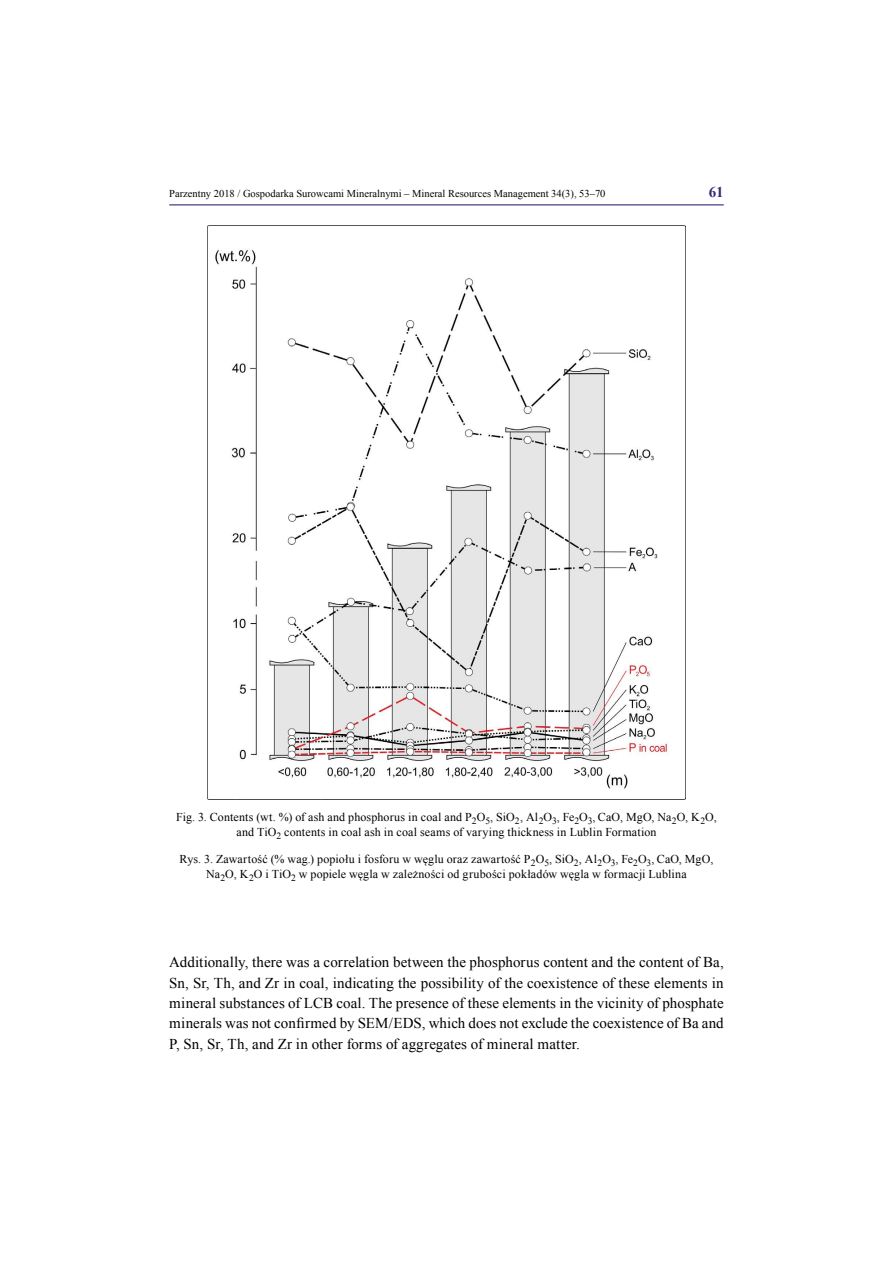
<style>
.page{position:relative;width:893px;height:1263px;background:#fff}
.page>*{position:absolute;margin:0;border:0;box-sizing:border-box;transform-origin:0 0}
.t1{font:15px/20.2px "Times New Roman";letter-spacing:.005em;color:#000;text-align:justify}
.t2{font:700 15px "Times New Roman";color:#362978}
.t3{font:12px/15px "Times New Roman";letter-spacing:.01em;color:#000;text-align:center}
.t4{font:10.5px "Times New Roman";color:#000}
</style>
<div class="page">
<hr style="left:169px;top:204px;width:555px;height:1px;background:#362978">
<img style="left:208px;top:225px;width:477px;height:574px">
<p class="t4" style="left:169px;top:186px;width:438px">Parzentny 2018 / Gospodarka Surowcami Mineralnymi – Mineral Resources Management 34(3), 53–70</p>
<p class="t2" style="left:709px;top:182px;width:16px">61</p>
<p class="t3" style="left:176px;top:809px;width:542px">Fig. 3. Contents (wt. %) of ash and phosphorus in coal and P<sub>2</sub>O<sub>5</sub>, SiO<sub>2</sub>, Al<sub>2</sub>O<sub>3</sub>, Fe<sub>2</sub>O<sub>3</sub>, CaO, MgO, Na<sub>2</sub>O, K<sub>2</sub>O, and TiO<sub>2</sub> contents in coal ash in coal seams of varying thickness in Lublin Formation</p>
<p class="t3" style="left:180px;top:852px;width:535px">Rys. 3. Zawartość (% wag.) popiołu i fosforu w węglu oraz zawartość P<sub>2</sub>O<sub>5</sub>, SiO<sub>2</sub>, Al<sub>2</sub>O<sub>3</sub>, Fe<sub>2</sub>O<sub>3</sub>, CaO, MgO,<br>Na<sub>2</sub>O, K<sub>2</sub>O i TiO<sub>2</sub> w popiele węgla w zależności od grubości pokładów węgla w formacji Lublina</p>
<p class="t1" style="left:169px;top:952px;width:556px">Additionally, there was a correlation between the phosphorus content and the content of Ba, Sn, Sr, Th, and Zr in coal, indicating the possibility of the coexistence of these elements in mineral substances of LCB coal. The presence of these elements in the vicinity of phosphate minerals was not confirmed by SEM/EDS, which does not exclude the coexistence of Ba and P, Sn, Sr, Th, and Zr in other forms of aggregates of mineral matter.</p>
</div>
